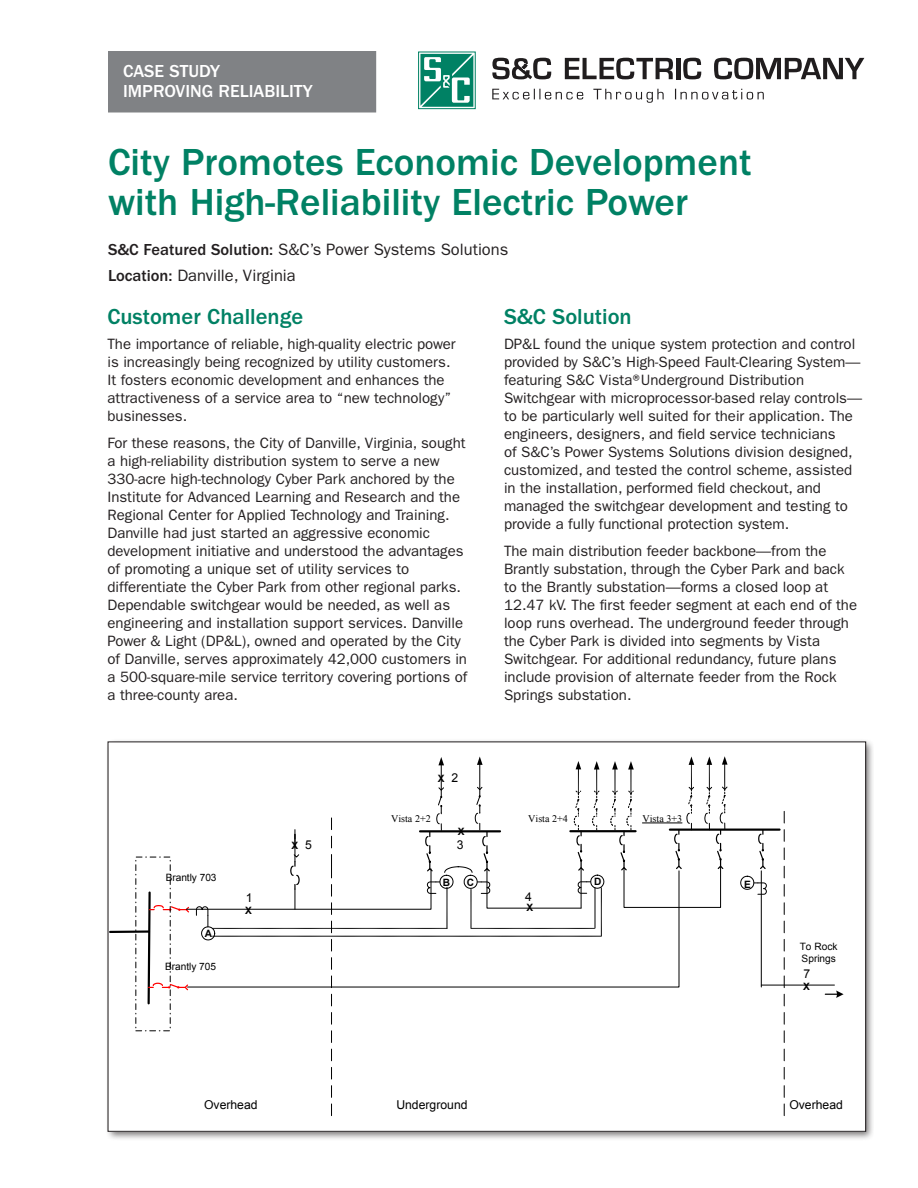
<style>
.page{position:relative;width:918px;height:1188px;background:#fff}
.page>*{position:absolute;margin:0;border:0;box-sizing:border-box;transform-origin:0 0}
.Cover_title_-_green{font:500 39px/40.5px "ITC Franklin Gothic Std";color:#008164}
.Subheads-Challenge-S{font:500 22.5px "ITC Franklin Gothic Std";color:#008164}
.Owner_Group-White-12{font:500 18px "ITC Franklin Gothic Std";color:#fff}
.Solution___Location{font:16.5px "ITC Franklin Gothic Std";color:#231f20}
.Body{font:15px/18px "ITC Franklin Gothic Std";color:#231f20}
.t1{font:12.15px "Arial";color:#000}
.t2{font:10.05px/12.1px "Arial";letter-spacing:-.005em;color:#000}
.t3{font:10.05px "Times New Roman";color:#000}
.t4{font:700 10.05px "Arial";color:#000}
.s1{font-weight:500}
.s2{font-weight:400;font-size:12.15px}
</style>
<div class="page">
<svg style="left:492px;top:58px;width:59px;height:21px"></svg>
<svg style="left:565px;top:58px;width:108px;height:21px"></svg>
<hr style="left:676px;top:58px;width:4px;height:21px;background:#201d1e">
<svg style="left:683px;top:58px;width:18px;height:21px"></svg>
<svg style="left:714px;top:58px;width:150px;height:21px"></svg>
<svg style="left:492px;top:89px;width:272px;height:14px"></svg>
<div style="left:418px;top:52px;width:58px;height:57px;border:1px solid #008164"></div>
<svg style="left:420px;top:54px;width:53px;height:53px"></svg>
<div style="left:109px;top:52px;width:266px;height:60px;background:#808285"></div>
<div style="left:108px;top:51px;width:268px;height:61px;border:2px solid #808285"></div>
<div style="left:105px;top:739px;width:769px;height:402px;background:#231f20;opacity:.6"></div>
<div style="left:109px;top:742px;width:756px;height:389px;background:#fff"></div>
<hr style="left:110px;top:930px;width:39px;height:3px;background:#000">
<hr style="left:570px;top:830px;width:66px;height:2px;background:#000">
<svg style="left:331px;top:1049px;width:1px;height:12px"></svg>
<svg style="left:331px;top:1067px;width:1px;height:12px"></svg>
<svg style="left:331px;top:1104px;width:1px;height:12px"></svg>
<hr style="left:670px;top:829px;width:110px;height:2px;background:#000">
<svg style="left:758px;top:830px;width:9px;height:39px"></svg>
<hr style="left:761px;top:871px;width:1px;height:116px;background:#000">
<svg style="left:784px;top:811px;width:1px;height:12px"></svg>
<svg style="left:784px;top:848px;width:1px;height:12px"></svg>
<svg style="left:784px;top:866px;width:1px;height:12px"></svg>
<svg style="left:784px;top:884px;width:1px;height:12px"></svg>
<svg style="left:784px;top:921px;width:1px;height:12px"></svg>
<svg style="left:784px;top:939px;width:1px;height:12px"></svg>
<svg style="left:784px;top:994px;width:1px;height:12px"></svg>
<svg style="left:784px;top:1031px;width:1px;height:12px"></svg>
<svg style="left:784px;top:1049px;width:1px;height:12px"></svg>
<svg style="left:784px;top:1067px;width:1px;height:12px"></svg>
<svg style="left:784px;top:1104px;width:1px;height:12px"></svg>
<hr style="left:761px;top:985px;width:73px;height:1px;background:#000">
<svg style="left:740px;top:876px;width:27px;height:18px"></svg>
<svg style="left:610px;top:756px;width:118px;height:152px"></svg>
<svg style="left:825px;top:990px;width:19px;height:8px"></svg>
<svg style="left:135px;top:756px;width:469px;height:287px"></svg>
<p class="Owner_Group-White-12" style="left:123px;top:61px;width:98px">CASE STUDY</p>
<p class="Owner_Group-White-12" style="left:123px;top:81px;width:191px">IMPROVING RELIABILITY</p>
<p class="Cover_title_-_green" style="left:108px;top:142px;width:645px">City Promotes Economic Development with High-Reliability Electric Power</p>
<p class="Solution___Location" style="left:108px;top:240px;width:402px"><span class="s1">S&amp;C Featured Solution:</span> S&amp;C’s Power Systems Solutions</p>
<p class="Solution___Location" style="left:108px;top:266px;width:189px"><span class="s1">Location:</span> Danville, Virginia</p>
<p class="Subheads-Challenge-S" style="left:107px;top:304px;width:197px">Customer Challenge</p>
<p class="Body" style="left:107px;top:335px;width:350px">The importance of reliable, high-quality electric power is increasingly being recognized by utility customers.<br>It fosters economic development and enhances the attractiveness of a service area to “new technology” businesses.</p>
<p class="Body" style="left:107px;top:434px;width:361px">For these reasons, the City of Danville, Virginia, sought a high-reliability distribution system to serve a new 330-acre high-technology Cyber Park anchored by the Institute for Advanced Learning and Research and the Regional Center for Applied Technology and Training.<br>Danville had just started an aggressive economic development initiative and understood the advantages of promoting a unique set of utility services to differentiate the Cyber Park from other regional parks.<br>Dependable switchgear would be needed, as well as engineering and installation support services. Danville Power &amp; Light (DP&amp;L), owned and operated by the City of Danville, serves approximately 42,000 customers in a 500-square-mile service territory covering portions of a three-county area.</p>
<p class="t1" style="left:451px;top:769px;width:8px">2</p>
<p class="t4" style="left:438px;top:772px;width:8px">X</p>
<p class="t4" style="left:291px;top:839px;width:22px">X <span class="s2">5</span></p>
<p class="t3" style="left:391px;top:812px;width:41px">Vista 2+2</p>
<p class="t4" style="left:458px;top:825px;width:8px">X</p>
<p class="t1" style="left:457px;top:837px;width:8px">3</p>
<p class="Subheads-Challenge-S" style="left:504px;top:303px;width:129px">S&amp;C Solution</p>
<p class="Body" style="left:504px;top:335px;width:360px">DP&amp;L found the unique system protection and control provided by S&amp;C’s High-Speed Fault-Clearing System— featuring S&amp;C Vista®Underground Distribution Switchgear with microprocessor-based relay controls— to be particularly well suited for their application. The engineers, designers, and field service technicians<br>of S&amp;C’s Power Systems Solutions division designed, customized, and tested the control scheme, assisted in the installation, performed field checkout, and managed the switchgear development and testing to provide a fully functional protection system.</p>
<p class="Body" style="left:504px;top:542px;width:355px">The main distribution feeder backbone—from the Brantly substation, through the Cyber Park and back to the Brantly substation—forms a closed loop at 12.47 kV. The first feeder segment at each end of the loop runs overhead. The underground feeder through the Cyber Park is divided into segments by Vista Switchgear. For additional redundancy, future plans include provision of alternate feeder from the Rock Springs substation.</p>
<p class="t3" style="left:528px;top:812px;width:41px">Vista 2+4</p>
<p class="t3" style="left:642px;top:812px;width:41px">Vista 3+3</p>
<p class="t2" style="left:166px;top:871px;width:52px">Brantly 703</p>
<p class="t4" style="left:594px;top:875px;width:9px">D</p>
<p class="t4" style="left:443px;top:876px;width:9px">B</p>
<p class="t4" style="left:467px;top:876px;width:9px">C</p>
<p class="t1" style="left:246px;top:890px;width:8px">1</p>
<p class="t1" style="left:525px;top:888px;width:8px">4</p>
<p class="t4" style="left:205px;top:927px;width:9px">A</p>
<p class="t2" style="left:165px;top:960px;width:52px">Brantly 705</p>
<p class="t4" style="left:245px;top:904px;width:8px">X</p>
<p class="t4" style="left:526px;top:901px;width:8px">X</p>
<p class="t1" style="left:204px;top:1096px;width:55px">Overhead</p>
<p class="t1" style="left:396px;top:1096px;width:73px">Underground</p>
<p class="t4" style="left:744px;top:877px;width:8px">E</p>
<p class="t2" style="left:800px;top:941px;width:39px">To Rock<br>Springs</p>
<p class="t1" style="left:804px;top:966px;width:8px">7</p>
<p class="t4" style="left:803px;top:980px;width:8px">X</p>
<p class="t1" style="left:789px;top:1096px;width:55px">Overhead</p>
</div>
